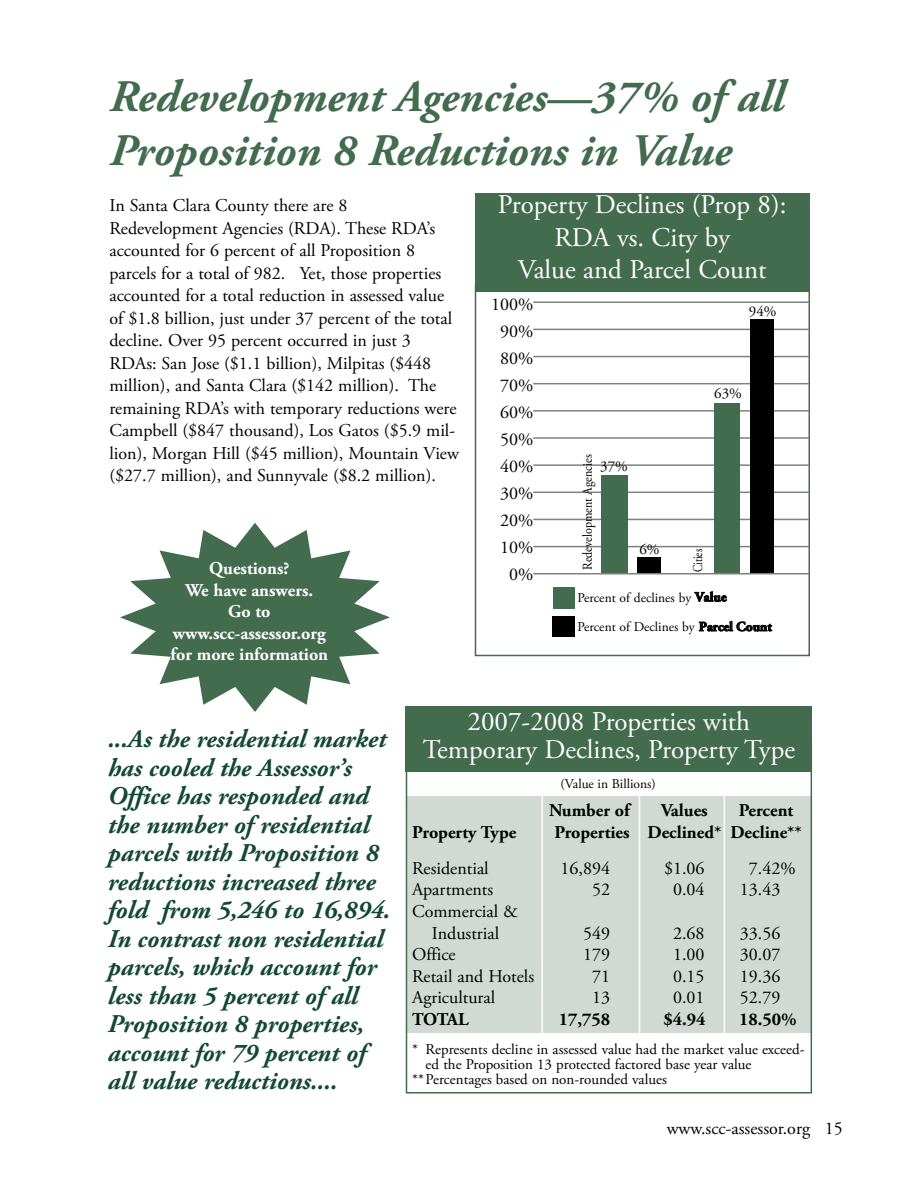
<style>
.page{position:relative;width:918px;height:1188px;background:#fff}
.page>*{position:absolute;margin:0;border:0;box-sizing:border-box;transform-origin:0 0}
.t1{font:italic 700 45px/54px "Adobe Garamond Pro";color:#436b4e}
.t2{font:27px/32.4px "Adobe Garamond Pro";color:#fff;text-align:center}
.t3{font:italic 700 25.5px/28.5px "Adobe Garamond Pro";color:#134833}
.t4{font:18px/22.5px "Adobe Garamond Pro";color:#000;text-align:center}
.t5{font:700 18px "Adobe Garamond Pro";color:#000}
.t6{font:700 18px/21.6px "Adobe Garamond Pro";color:#fff;text-align:center}
.t7{font:15px "Adobe Garamond Pro";color:#000}
.t8{font:13.5px/29.7px "Adobe Garamond Pro";color:#000}
.t9{font:13.5px "Adobe Garamond Pro";color:#000;scale:.89 1}
.t10{font:13.5px "Adobe Garamond Pro";color:#000;scale:.77 1}
.s1{font-weight:700}
</style>
<div class="page">
<div style="left:637px;top:557px;width:24px;height:16px;background:#000"></div>
<div style="left:475px;top:284px;width:335px;height:372px;border:2px solid #436b4e"></div>
<div style="left:407px;top:796px;width:404px;height:237px;background:#d0dad3"></div>
<div style="left:406px;top:743px;width:406px;height:351px;border:2px solid #436b4e"></div>
<div style="left:406px;top:706px;width:406px;height:66px;background:#436b4e"></div>
<hr style="left:639px;top:794px;width:1px;height:242px;background:#fff">
<hr style="left:724px;top:793px;width:1px;height:244px;background:#fff">
<hr style="left:541px;top:792px;width:2px;height:245px;background:#fff">
<hr style="left:533px;top:302px;width:276px;height:1px;background:#808080">
<hr style="left:533px;top:329px;width:276px;height:1px;background:#808080">
<hr style="left:533px;top:356px;width:276px;height:1px;background:#808080">
<hr style="left:533px;top:383px;width:276px;height:1px;background:#808080">
<hr style="left:533px;top:410px;width:276px;height:2px;background:#808080">
<hr style="left:533px;top:437px;width:276px;height:2px;background:#808080">
<hr style="left:533px;top:464px;width:276px;height:2px;background:#808080">
<hr style="left:533px;top:492px;width:276px;height:1px;background:#808080">
<hr style="left:533px;top:519px;width:276px;height:1px;background:#808080">
<hr style="left:533px;top:546px;width:276px;height:1px;background:#808080">
<div style="left:601px;top:476px;width:27px;height:97px;background:#436b4e"></div>
<div style="left:715px;top:403px;width:25px;height:171px;background:#436b4e"></div>
<div style="left:750px;top:319px;width:24px;height:254px;background:#000"></div>
<div style="left:553px;top:616px;width:22px;height:22px;background:#000"></div>
<div style="left:553px;top:587px;width:21px;height:22px;background:#436b4e"></div>
<div style="left:475px;top:194px;width:335px;height:98px;background:#436b4e"></div>
<svg style="left:120px;top:523px;width:270px;height:189px;fill:#436b4e"></svg>
<hr style="left:533px;top:573px;width:276px;height:1px;background:#808080">
<h1 class="t1" style="left:110px;top:73px;width:676px">Redevelopment Agencies—37% of all<br>Proposition 8 Reductions in Value</h1>
<p class="t4" style="left:109px;top:196px;width:351px;text-align:left">In Santa Clara County there are 8<br>Redevelopment Agencies (RDA). These RDA’s accounted for 6 percent of all Proposition 8 parcels for a total of 982. Yet, those properties accounted for a total reduction in assessed value of $1.8 billion, just under 37 percent of the total decline. Over 95 percent occurred in just 3<br>RDAs: San Jose ($1.1 billion), Milpitas ($448 million), and Santa Clara ($142 million). The remaining RDA’s with temporary reductions were Campbell ($847 thousand), Los Gatos ($5.9 mil&shy;lion), Morgan Hill ($45 million), Mountain View ($27.7 million), and Sunnyvale ($8.2 million).</p>
<h2 class="t2" style="left:498px;top:191px;width:290px">Property Declines (Prop 8):<br>RDA vs. City by<br>Value and Parcel Count</h2>
<p class="t4" style="left:491px;top:292px;width:44px;line-height:27px;text-align:right">100%<br>90%<br>80%<br>70%<br>60%<br>50%<br>40%<br>30%<br>20%<br>10%<br>0%</p>
<p class="t7" style="left:749px;top:305px;width:29px">94%</p>
<p class="t7" style="left:714px;top:388px;width:29px">63%</p>
<p class="t9" style="left:582px;top:570px;width:132px;rotate:-90deg">Redevelopment Agencies</p>
<p class="t7" style="left:600px;top:460px;width:29px">37%</p>
<p class="t7" style="left:639px;top:543px;width:22px">6%</p>
<p class="t8" style="left:578px;top:584px;width:196px">Percent of declines by <span class="s1">Value<br></span>Percent of Declines by <span class="s1">Parcel Count</span></p>
<p class="t10" style="left:692px;top:572px;width:32px;rotate:-90deg">Cities</p>
<p class="t6" style="left:171px;top:559px;width:159px">Questions?<br>We have answers.<br>Go to www.scc-assessor.org for more information</p>
<p class="t3" style="left:108px;top:727px;width:284px">...As the residential market has cooled the Assessor’s<br>Office has responded and the number of residential parcels with Proposition 8 reductions increased three fold from 5,246 to 16,894.<br>In contrast non residential parcels, which account for less than 5 percent of all<br>Proposition 8 properties, account for 79 percent of all value reductions....</p>
<h2 class="t2" style="left:423px;top:709px;width:374px;line-height:28.5px">2007-2008 Properties with<br>Temporary Declines, Property Type</h2>
<p class="t5" style="left:549px;top:803px;width:82px">Number of</p>
<p class="t5" style="left:661px;top:803px;width:48px">Values</p>
<p class="t5" style="left:739px;top:803px;width:56px">Percent</p>
<p class="t5" style="left:412px;top:825px;width:106px">Property Type</p>
<p class="t5" style="left:554px;top:825px;width:249px">Properties Declined* Decline**</p>
<p class="t4" style="left:412px;top:859px;width:78px">Residential</p>
<p class="t4" style="left:561px;top:859px;width:51px">16,894</p>
<p class="t4" style="left:664px;top:859px;width:42px">$1.06</p>
<p class="t4" style="left:749px;top:859px;width:48px">7.42%</p>
<p class="t4" style="left:412px;top:880px;width:83px">Apartments</p>
<p class="t4" style="left:592px;top:880px;width:19px">52</p>
<p class="t4" style="left:673px;top:880px;width:33px">0.04</p>
<p class="t4" style="left:740px;top:880px;width:42px">13.43</p>
<p class="t4" style="left:412px;top:902px;width:107px;line-height:21.6px">Commercial &amp;<br>Industrial</p>
<p class="t8" style="left:560px;top:770px;width:97px">(Value in Billions)</p>
<p class="t4" style="left:583px;top:923px;width:28px">549</p>
<p class="t4" style="left:673px;top:923px;width:33px">2.68</p>
<p class="t4" style="left:740px;top:923px;width:42px">33.56</p>
<p class="t4" style="left:412px;top:945px;width:45px">Office</p>
<p class="t4" style="left:583px;top:945px;width:28px">179</p>
<p class="t4" style="left:673px;top:945px;width:33px">1.00</p>
<p class="t4" style="left:740px;top:945px;width:42px">30.07</p>
<p class="t4" style="left:412px;top:967px;width:123px">Retail and Hotels</p>
<p class="t4" style="left:592px;top:967px;width:19px">71</p>
<p class="t4" style="left:673px;top:967px;width:33px">0.15</p>
<p class="t4" style="left:740px;top:967px;width:42px">19.36</p>
<p class="t4" style="left:412px;top:988px;width:85px">Agricultural</p>
<p class="t4" style="left:592px;top:988px;width:19px">13</p>
<p class="t4" style="left:673px;top:988px;width:33px">0.01</p>
<p class="t4" style="left:740px;top:988px;width:42px">52.79</p>
<p class="t5" style="left:412px;top:1012px;width:58px">TOTAL</p>
<p class="t5" style="left:559px;top:1012px;width:53px">17,758</p>
<p class="t5" style="left:663px;top:1012px;width:44px">$4.94</p>
<p class="t5" style="left:739px;top:1012px;width:59px">18.50%</p>
<p class="t7" style="left:412px;top:1043px;width:394px">* Represents decline in assessed value had the market value exceed-</p>
<p class="t7" style="left:426px;top:1058px;width:327px">ed the Proposition 13 protected factored base year value</p>
<p class="t7" style="left:412px;top:1073px;width:256px">**Percentages based on non-rounded values</p>
<p class="t4" style="left:667px;top:1119px;width:178px">www.scc-assessor.org 15</p>
</div>
